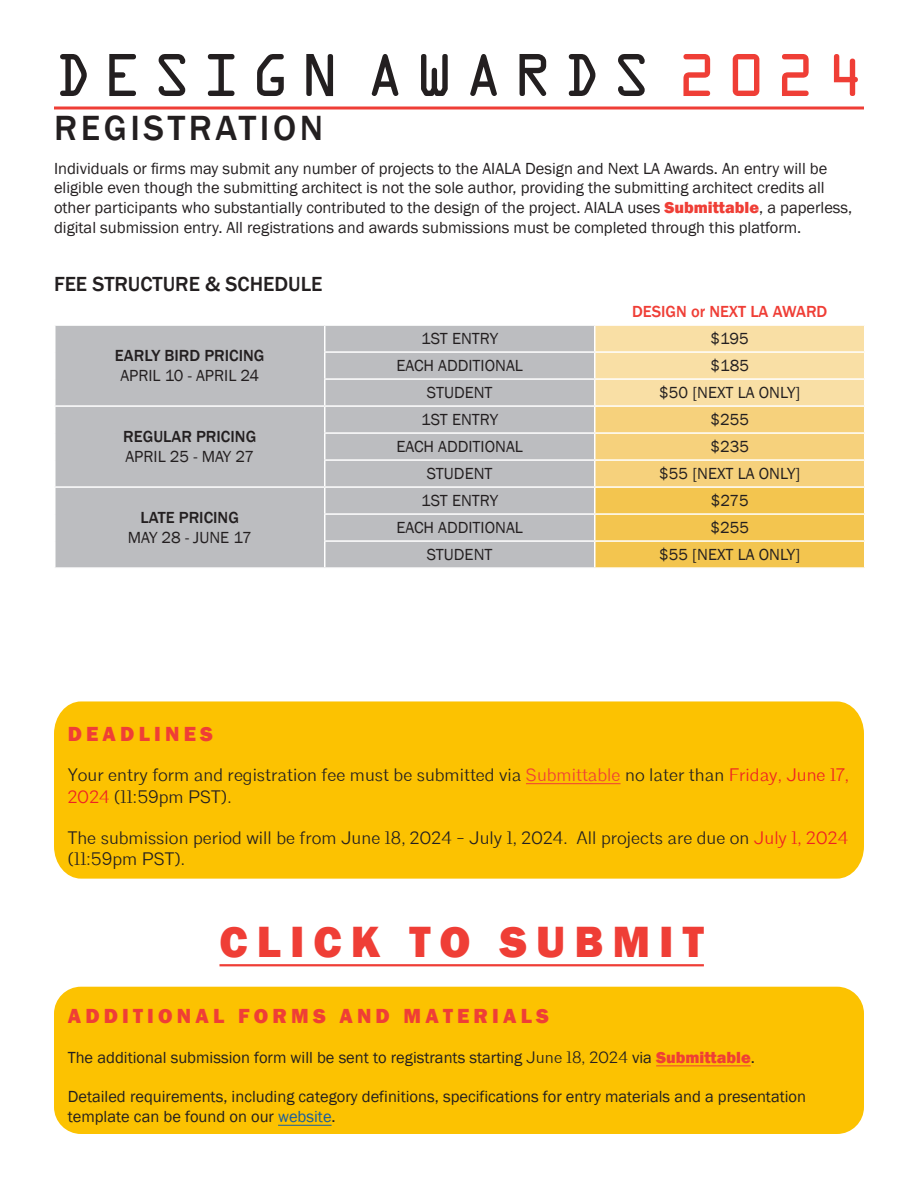
<style>
.page{position:relative;width:918px;height:1188px;background:#fff}
.page>*{position:absolute;margin:0;border:0;box-sizing:border-box;transform-origin:0 0}
.t1{font:54px "OCRA Std";letter-spacing:.19em;color:#231f20}
.t2{font:800 45px "Franklin Gothic";letter-spacing:.2em;color:#ef3e36}
.t3{font:500 36px "Franklin Gothic";letter-spacing:.1em;color:#231f20}
.t4{font:800 21px "Franklin Gothic";letter-spacing:.2em;color:#ef3e36}
.t5{font:500 21px "Franklin Gothic";color:#231f20}
.t6{font:300 18px/22.6px "Architype";color:#231f20}
.t7{font:16.5px/19.8px "Franklin Gothic";color:#231f20}
.t8{font:500 16.5px "Franklin Gothic";color:#231f20}
.t9{font:500 16.5px "Franklin Gothic";color:#ef3e36}
.s1{color:#ef3e36}
.s2{font-weight:800;color:#ef3e36}
.s3{color:#ee2123}
.s4{font-family:"Architype";font-weight:300}
.s5{color:#175d9e}
</style>
<div class="page">
<div style="left:54px;top:701px;width:810px;height:178px;background:#fcc201"></div>
<div style="left:54px;top:987px;width:810px;height:147px;background:#fcc201;border-radius:27px"></div>
<svg style="left:56px;top:326px;width:808px;height:241px;background:#cec3a9"></svg>
<hr style="left:324px;top:326px;width:2px;height:25px;background:#fff">
<hr style="left:594px;top:326px;width:2px;height:25px;background:#fff">
<hr style="left:324px;top:351px;width:271px;height:2px;background:#fff">
<hr style="left:324px;top:353px;width:2px;height:25px;background:#fff">
<hr style="left:595px;top:351px;width:271px;height:2px;background:#fff">
<hr style="left:594px;top:353px;width:2px;height:25px;background:#fff">
<hr style="left:324px;top:378px;width:271px;height:2px;background:#fff">
<hr style="left:324px;top:380px;width:2px;height:25px;background:#fff">
<hr style="left:595px;top:378px;width:271px;height:2px;background:#fff">
<hr style="left:594px;top:380px;width:2px;height:25px;background:#fff">
<hr style="left:54px;top:405px;width:271px;height:2px;background:#fff">
<hr style="left:325px;top:405px;width:270px;height:2px;background:#fff">
<hr style="left:324px;top:407px;width:2px;height:25px;background:#fff">
<hr style="left:595px;top:405px;width:271px;height:2px;background:#fff">
<hr style="left:594px;top:407px;width:2px;height:25px;background:#fff">
<hr style="left:324px;top:432px;width:271px;height:2px;background:#fff">
<hr style="left:324px;top:434px;width:2px;height:25px;background:#fff">
<hr style="left:595px;top:432px;width:271px;height:2px;background:#fff">
<hr style="left:594px;top:434px;width:2px;height:25px;background:#fff">
<hr style="left:324px;top:459px;width:271px;height:2px;background:#fff">
<hr style="left:324px;top:461px;width:2px;height:25px;background:#fff">
<hr style="left:595px;top:459px;width:271px;height:2px;background:#fff">
<hr style="left:594px;top:461px;width:2px;height:25px;background:#fff">
<hr style="left:54px;top:486px;width:271px;height:2px;background:#fff">
<hr style="left:325px;top:486px;width:270px;height:2px;background:#fff">
<hr style="left:324px;top:488px;width:2px;height:25px;background:#fff">
<hr style="left:595px;top:486px;width:271px;height:2px;background:#fff">
<hr style="left:594px;top:488px;width:2px;height:25px;background:#fff">
<hr style="left:324px;top:513px;width:271px;height:2px;background:#fff">
<hr style="left:324px;top:515px;width:2px;height:25px;background:#fff">
<hr style="left:595px;top:513px;width:271px;height:2px;background:#fff">
<hr style="left:594px;top:515px;width:2px;height:25px;background:#fff">
<hr style="left:324px;top:540px;width:271px;height:2px;background:#fff">
<hr style="left:324px;top:542px;width:2px;height:25px;background:#fff">
<hr style="left:595px;top:540px;width:271px;height:2px;background:#fff">
<hr style="left:594px;top:542px;width:2px;height:25px;background:#fff">
<svg style="left:54px;top:106px;width:810px;height:4px;background:#f26e68"></svg>
<hr style="left:526px;top:783px;width:95px;height:1px;background:#ef3e36">
<hr style="left:219px;top:964px;width:485px;height:2px;background:#ef3e36">
<hr style="left:656px;top:1065px;width:95px;height:1px;background:#ef3e36">
<hr style="left:278px;top:1125px;width:54px;height:1px;background:#175d9e">
<h1 class="t1" style="left:54px;top:52px;width:811px">DESIGN AWARDS <span class="s1">2024</span></h1>
<p class="t3" style="left:54px;top:106px;width:271px">REGISTRATION</p>
<p class="t7" style="left:54px;top:159px;width:800px">Individuals or firms may submit any number of projects to the AIALA Design and Next LA Awards. An entry will be eligible even though the submitting architect is not the sole author, providing the submitting architect credits all other participants who substantially contributed to the design of the project. AIALA uses <span class="s2">Submittable</span>, a paperless, digital submission entry. All registrations and awards submissions must be completed through this platform.</p>
<p class="t5" style="left:54px;top:271px;width:270px">FEE STRUCTURE &amp; SCHEDULE</p>
<p class="t8" style="left:115px;top:346px;width:151px">EARLY BIRD PRICING</p>
<p class="t7" style="left:120px;top:366px;width:140px">APRIL 10 - APRIL 24</p>
<p class="t8" style="left:123px;top:427px;width:134px">REGULAR PRICING</p>
<p class="t7" style="left:125px;top:447px;width:130px">APRIL 25 - MAY 27</p>
<p class="t8" style="left:141px;top:508px;width:100px">LATE PRICING</p>
<p class="t7" style="left:128px;top:528px;width:125px">MAY 28 - JUNE 17</p>
<p class="t9" style="left:632px;top:302px;width:197px">DESIGN or NEXT LA AWARD</p>
<p class="t7" style="left:421px;top:329px;width:79px">1ST ENTRY</p>
<p class="t7" style="left:711px;top:329px;width:40px">$195</p>
<p class="t7" style="left:397px;top:356px;width:128px">EACH ADDITIONAL</p>
<p class="t7" style="left:710px;top:356px;width:40px">$185</p>
<p class="t7" style="left:427px;top:383px;width:67px">STUDENT</p>
<p class="t7" style="left:659px;top:383px;width:143px">$50 [NEXT LA ONLY]</p>
<p class="t7" style="left:421px;top:410px;width:79px">1ST ENTRY</p>
<p class="t7" style="left:710px;top:410px;width:40px">$255</p>
<p class="t7" style="left:397px;top:437px;width:128px">EACH ADDITIONAL</p>
<p class="t7" style="left:710px;top:437px;width:40px">$235</p>
<p class="t7" style="left:427px;top:464px;width:67px">STUDENT</p>
<p class="t7" style="left:659px;top:464px;width:143px">$55 [NEXT LA ONLY]</p>
<p class="t7" style="left:421px;top:491px;width:79px">1ST ENTRY</p>
<p class="t7" style="left:711px;top:491px;width:39px">$275</p>
<p class="t7" style="left:397px;top:518px;width:128px">EACH ADDITIONAL</p>
<p class="t7" style="left:710px;top:518px;width:40px">$255</p>
<p class="t7" style="left:427px;top:545px;width:67px">STUDENT</p>
<p class="t7" style="left:659px;top:545px;width:143px">$55 [NEXT LA ONLY]</p>
<p class="t4" style="left:68px;top:720px;width:147px">DEADLINES</p>
<p class="t6" style="left:68px;top:763px;width:783px">Your entry form and registration fee must be submitted via <span class="s1">Submittable</span> no later than <span class="s3">Friday, June 17,<br>2024</span> (11:59pm PST).</p>
<p class="t6" style="left:68px;top:827px;width:782px;line-height:21.6px">The submission period will be from June 18, 2024 - July 1, 2024. All projects are due on <span class="s3">July 1, 2024 </span>(11:59pm PST).</p>
<p class="t2" style="left:219px;top:912px;width:486px">CLICK TO SUBMIT</p>
<p class="t4" style="left:68px;top:1002px;width:483px">ADDITIONAL FORMS AND MATERIALS</p>
<p class="t7" style="left:68px;top:1048px;width:689px">The additional submission form will be sent to registrants starting <span class="s4">June 18, 2024</span> via <span class="s2">Submittable</span>.</p>
<p class="t7" style="left:68px;top:1087px;width:740px">Detailed requirements, including category definitions, specifications for entry materials and a presentation template can be found on our <span class="s5">website</span>.</p>
</div>
